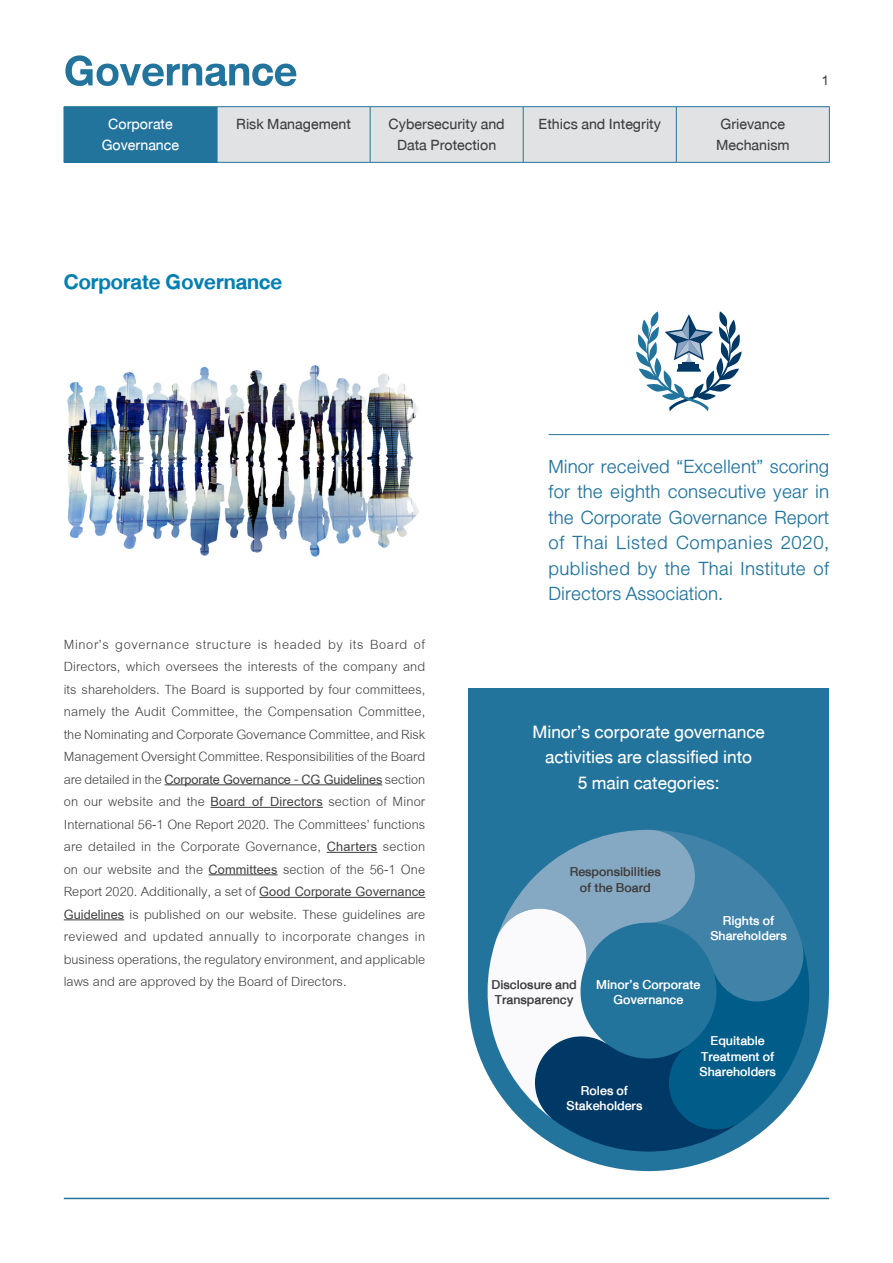
<style>
.page{position:relative;width:893px;height:1263px;background:#fff}
.page>*{position:absolute;margin:0;border:0;box-sizing:border-box;transform-origin:0 0}
.t1{font:700 60px "DB Helvethaica X";color:#23749d}
.t2{font:700 30px "DB Helvethaica X";color:#037fb0}
.t3{font:27px/25.5px "DB Helvethaica X Li";letter-spacing:.015em;color:#23749d;text-align:justify}
.t4{font:25.5px/25.5px "DB Helvethaica X";color:#fff;text-align:center}
.t5{font:21px/21px "DB Helvethaica X";color:#3e3e3f;text-align:center}
.t6{font:21px/21px "DB Helvethaica X";color:#fff;text-align:center}
.t7{font:19.5px/22.5px "Cordia New";color:#3e3e3f;text-align:justify}
.t8{font:19.5px "DB Helvethaica X";color:#3e3e3f}
.t9{font:500 18.3px/15.8px "DB Helvethaica X";color:#fff;text-align:center}
.t10{font:500 18.3px/15.8px "DB Helvethaica X";color:#3e3e3f}
.s1{font-weight:700}
</style>
<div class="page">
<div style="left:468px;top:688px;width:361px;height:306px;background:#23749d"></div>
<div style="left:468px;top:817px;width:361px;height:354px;background:#23749d;border-radius:50%"></div>
<hr style="left:165px;top:785px;width:217px;height:1px;background:#3e3e3f">
<hr style="left:210px;top:807px;width:113px;height:1px;background:#3e3e3f">
<hr style="left:327px;top:852px;width:50px;height:1px;background:#3e3e3f">
<hr style="left:209px;top:875px;width:69px;height:1px;background:#3e3e3f">
<hr style="left:259px;top:897px;width:166px;height:1px;background:#3e3e3f">
<hr style="left:64px;top:920px;width:60px;height:1px;background:#3e3e3f">
<div style="left:64px;top:107px;width:153px;height:55px;background:#23749d"></div>
<div style="left:218px;top:107px;width:611px;height:55px;background:#e1e2e4"></div>
<hr style="left:64px;top:106px;width:153px;height:1px;background:#23749d">
<hr style="left:64px;top:162px;width:153px;height:1px;background:#23749d">
<hr style="left:217px;top:107px;width:1px;height:55px;background:#23749d">
<hr style="left:217px;top:106px;width:153px;height:1px;background:#23749d">
<hr style="left:370px;top:106px;width:153px;height:1px;background:#23749d">
<hr style="left:523px;top:106px;width:153px;height:1px;background:#23749d">
<hr style="left:676px;top:106px;width:154px;height:1px;background:#23749d">
<hr style="left:370px;top:107px;width:1px;height:55px;background:#23749d">
<hr style="left:523px;top:107px;width:1px;height:55px;background:#23749d">
<hr style="left:676px;top:107px;width:1px;height:55px;background:#23749d">
<hr style="left:829px;top:107px;width:1px;height:55px;background:#23749d">
<hr style="left:217px;top:162px;width:153px;height:1px;background:#23749d">
<hr style="left:370px;top:162px;width:153px;height:1px;background:#23749d">
<hr style="left:523px;top:162px;width:153px;height:1px;background:#23749d">
<hr style="left:676px;top:162px;width:154px;height:1px;background:#23749d">
<hr style="left:64px;top:1198px;width:765px;height:1px;background:#23749d">
<svg style="left:474px;top:830px;width:349px;height:321px"></svg>
<hr style="left:549px;top:434px;width:280px;height:1px;background:#23749d">
<svg style="left:636px;top:311px;width:106px;height:100px"></svg>
<img style="left:67px;top:365px;width:352px;height:192px">
<h1 class="t1" style="left:64px;top:36px;width:235px">Governance</h1>
<p class="t6" style="left:102px;top:113px;width:79px">Corporate<br>Governance</p>
<p class="t5" style="left:236px;top:113px;width:116px">Risk Management</p>
<p class="t5" style="left:389px;top:113px;width:118px">Cybersecurity and<br>Data Protection</p>
<p class="t5" style="left:539px;top:113px;width:124px">Ethics and Integrity</p>
<p class="t5" style="left:716px;top:113px;width:75px;text-align:left">Grievance<br>Mechanism</p>
<p class="t8" style="left:822px;top:70px;width:9px">1</p>
<h2 class="t2" style="left:64px;top:264px;width:220px">Corporate Governance</h2>
<p class="t7" style="left:64px;top:634px;width:363px">Minor’s governance structure is headed by its Board of Directors, which oversees the interests of the company and its shareholders. The Board is supported by four committees, namely the Audit Committee, the Compensation Committee, the Nominating and Corporate Governance Committee, and Risk Management Oversight Committee. Responsibilities of the Board are detailed in the <span class="s1">Corporate Governance - CG Guidelines</span> section on our website and the <span class="s1">Board of Directors</span> section of Minor International 56-1 One Report 2020. The Committees’ functions are detailed in the Corporate Governance, <span class="s1">Charters</span> section on our website and the <span class="s1">Committees</span> section of the 56-1 One Report 2020. Additionally, a set of <span class="s1">Good Corporate Governance Guidelines</span> is published on our website. These guidelines are reviewed and updated annually to incorporate changes in business operations, the regulatory environment, and applicable laws and are approved by the Board of Directors.</p>
<h3 class="t3" style="left:549px;top:454px;width:282px">Minor received “Excellent” scoring for the eighth consecutive year in the Corporate Governance Report of Thai Listed Companies 2020, published by the Thai Institute of Directors Association.</h3>
<h3 class="t4" style="left:532px;top:719px;width:234px">Minor’s corporate governance activities are classified into<br>5 main categories:</h3>
<p class="t10" style="left:570px;top:864px;width:93px;text-align:center">Responsibilities of the Board</p>
<p class="t9" style="left:710px;top:912px;width:78px">Rights of<br>Shareholders</p>
<p class="t10" style="left:491px;top:976px;width:87px">Disclosure and<br>Transparency</p>
<p class="t9" style="left:596px;top:976px;width:106px">Minor’s Corporate<br>Governance</p>
<p class="t9" style="left:699px;top:1032px;width:78px">Equitable<br>Treatment of<br>Shareholders</p>
<p class="t9" style="left:567px;top:1082px;width:77px">Roles of<br>Stakeholders</p>
</div>
